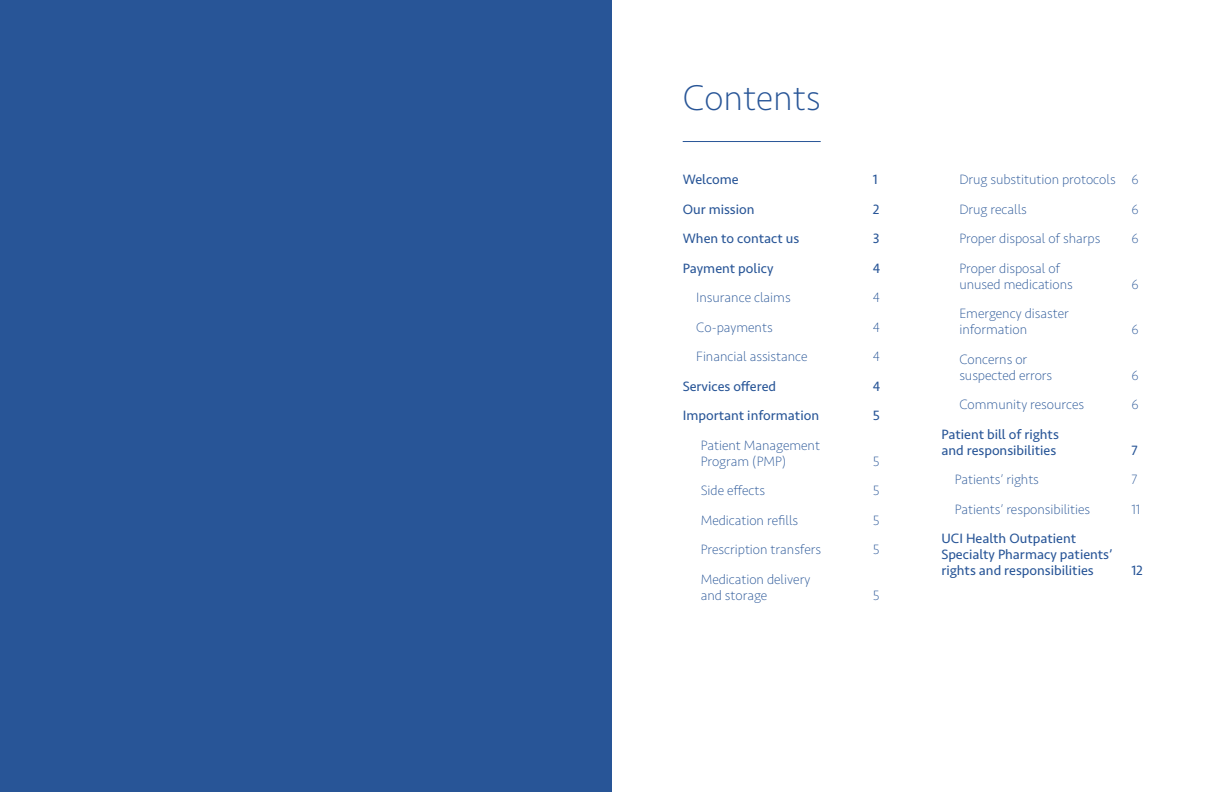
<style>
.page{position:relative;width:1224px;height:792px;background:#fff}
.page>*{position:absolute;margin:0;border:0;box-sizing:border-box;transform-origin:0 0}
.t1{font:200 37px "Seravek Basic";color:#285597}
.t2{font:200 14px/16px "Seravek Basic";color:#285597}
.t3{font:14px/16px "Seravek Basic";color:#285597}
</style>
<div class="page">
<hr style="left:683px;top:141px;width:138px;height:1px;background:#285597">
<div style="left:0;top:0;width:612px;height:792px;background:#285597"></div>
<h1 class="t1" style="left:683px;top:76px;width:140px">Contents</h1>
<p class="t3" style="left:683px;top:171px;width:58px">Welcome</p>
<p class="t3" style="left:873px;top:171px;width:6px">1</p>
<p class="t3" style="left:683px;top:201px;width:73px">Our mission</p>
<p class="t3" style="left:873px;top:201px;width:8px">2</p>
<p class="t3" style="left:683px;top:230px;width:118px">When to contact us</p>
<p class="t3" style="left:873px;top:230px;width:8px">3</p>
<p class="t3" style="left:683px;top:260px;width:92px">Payment policy</p>
<p class="t3" style="left:873px;top:260px;width:9px">4</p>
<p class="t2" style="left:696px;top:290px;width:96px">Insurance claims</p>
<p class="t2" style="left:873px;top:290px;width:8px">4</p>
<p class="t2" style="left:696px;top:319px;width:78px">Co-payments</p>
<p class="t2" style="left:873px;top:319px;width:8px">4</p>
<p class="t2" style="left:696px;top:349px;width:113px">Financial assistance</p>
<p class="t2" style="left:873px;top:349px;width:8px">4</p>
<p class="t3" style="left:683px;top:378px;width:95px">Services offered</p>
<p class="t3" style="left:873px;top:378px;width:9px">4</p>
<p class="t3" style="left:683px;top:407px;width:138px">Important information</p>
<p class="t3" style="left:873px;top:407px;width:9px">5</p>
<p class="t2" style="left:701px;top:437px;width:121px">Patient Management<br>Program (PMP)</p>
<p class="t2" style="left:873px;top:453px;width:8px">5</p>
<p class="t2" style="left:701px;top:482px;width:66px">Side effects</p>
<p class="t2" style="left:873px;top:482px;width:8px">5</p>
<p class="t2" style="left:701px;top:512px;width:99px">Medication refills</p>
<p class="t2" style="left:873px;top:512px;width:8px">5</p>
<p class="t2" style="left:701px;top:541px;width:122px">Prescription transfers</p>
<p class="t2" style="left:873px;top:541px;width:8px">5</p>
<p class="t2" style="left:701px;top:571px;width:111px">Medication delivery and storage</p>
<p class="t2" style="left:873px;top:587px;width:8px">5</p>
<p class="t2" style="left:959px;top:165px;width:181px;line-height:29.5px">Drug substitution protocols 6<br>Drug recalls</p>
<p class="t2" style="left:1131px;top:201px;width:9px">6</p>
<p class="t2" style="left:959px;top:230px;width:143px">Proper disposal of sharps</p>
<p class="t2" style="left:1131px;top:230px;width:9px">6</p>
<p class="t2" style="left:959px;top:260px;width:115px">Proper disposal of unused medications</p>
<p class="t2" style="left:1131px;top:276px;width:9px">6</p>
<p class="t2" style="left:959px;top:305px;width:111px">Emergency disaster information</p>
<p class="t2" style="left:959px;top:351px;width:94px">Concerns or suspected errors</p>
<p class="t2" style="left:1131px;top:321px;width:9px">6</p>
<p class="t2" style="left:1131px;top:367px;width:9px">6</p>
<p class="t2" style="left:959px;top:396px;width:126px">Community resources</p>
<p class="t2" style="left:1131px;top:396px;width:9px">6</p>
<p class="t3" style="left:941px;top:426px;width:119px">Patient bill of rights and responsibilities</p>
<p class="t3" style="left:1131px;top:442px;width:8px">7</p>
<p class="t2" style="left:955px;top:471px;width:86px">Patients’ rights</p>
<p class="t2" style="left:1131px;top:471px;width:7px">7</p>
<p class="t2" style="left:955px;top:501px;width:137px">Patients’ responsibilities</p>
<p class="t2" style="left:1131px;top:501px;width:10px">11</p>
<p class="t3" style="left:941px;top:530px;width:173px">UCI Health Outpatient<br>Specialty Pharmacy patients’ rights and responsibilities</p>
<p class="t3" style="left:1131px;top:562px;width:13px">12</p>
</div>
